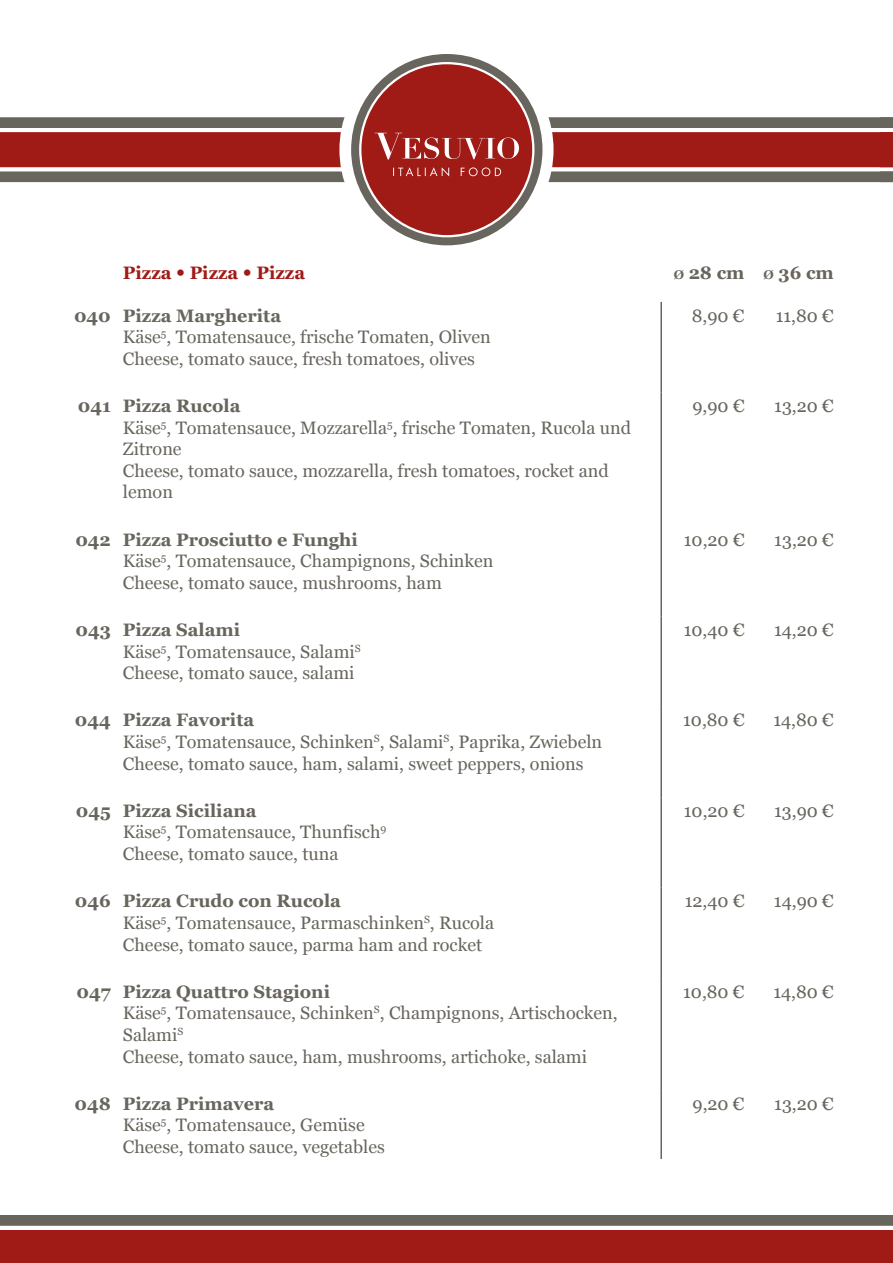
<style>
.page{position:relative;width:893px;height:1263px;background:#fff}
.page>*{position:absolute;margin:0;border:0;box-sizing:border-box;transform-origin:0 0}
.t1{font:18px/21.6px "Vani";color:#68655d}
.t2{font:700 18px "Vani";color:#a01a16}
.t3{font:700 18px "Vani";color:#68655d}
.s1{font-family:"Avenir Next LT Pro";font-weight:400}
.s2{font-size:12.6px}
.s3{font-weight:700}
</style>
<div class="page">
<hr style="left:660px;top:302px;width:2px;height:90px;background:#68655d">
<hr style="left:660px;top:392px;width:2px;height:134px;background:#68655d">
<hr style="left:660px;top:526px;width:2px;height:90px;background:#68655d">
<hr style="left:660px;top:616px;width:2px;height:91px;background:#68655d">
<hr style="left:660px;top:707px;width:2px;height:90px;background:#68655d">
<hr style="left:660px;top:797px;width:2px;height:91px;background:#68655d">
<hr style="left:660px;top:888px;width:2px;height:90px;background:#68655d">
<hr style="left:660px;top:978px;width:2px;height:112px;background:#68655d">
<hr style="left:660px;top:1090px;width:2px;height:69px;background:#68655d">
<svg style="left:0;top:117px;width:345px;height:65px;background:#9a514c"></svg>
<div style="left:340px;top:43px;width:213px;height:213px;background:#fff;border-radius:50%"></div>
<svg style="left:351px;top:54px;width:191px;height:191px;background:#7a7871"></svg>
<div style="left:360px;top:63px;width:173px;height:173px;background:#a01a16;border-radius:50%"></div>
<svg style="left:375px;top:133px;width:144px;height:27px"></svg>
<svg style="left:393px;top:167px;width:108px;height:9px"></svg>
<svg style="left:0;top:1215px;width:893px;height:48px;background:#9b3e3a"></svg>
<svg style="left:548px;top:117px;width:345px;height:65px;background:#9b534f"></svg>
<p class="t2" style="left:123px;top:262px;width:184px">Pizza <span class="s1">•</span> Pizza <span class="s1">•</span> Pizza</p>
<p class="t3" style="left:674px;top:262px;width:162px"><span class="s2">ø</span> 28 cm <span class="s2">ø</span> 36 cm</p>
<p class="t1" style="left:123px;top:304px;width:369px;text-indent:-49px"><span class="s3">040 Pizza Margherita<br></span>Käse<sup>5</sup>, Tomatensauce, frische Tomaten, Oliven<br>Cheese, tomato sauce, fresh tomatoes, olives</p>
<p class="t1" style="left:692px;top:304px;width:54px">8,90 €</p>
<p class="t1" style="left:776px;top:304px;width:60px">11,80 €</p>
<p class="t1" style="left:123px;top:395px;width:510px;text-indent:-45px"><span class="s3">041 Pizza Rucola<br></span>Käse<sup>5</sup>, Tomatensauce, Mozzarella<sup>5</sup>, frische Tomaten, Rucola und<br>Zitrone<br>Cheese, tomato sauce, mozzarella, fresh tomatoes, rocket and lemon</p>
<p class="t1" style="left:692px;top:395px;width:54px">9,90 €</p>
<p class="t1" style="left:774px;top:395px;width:61px">13,20 €</p>
<p class="t1" style="left:123px;top:529px;width:372px;text-indent:-48px"><span class="s3">042 Pizza Prosciutto e Funghi<br></span>Käse<sup>5</sup>, Tomatensauce, Champignons, Schinken<br>Cheese, tomato sauce, mushrooms, ham</p>
<p class="t1" style="left:684px;top:529px;width:62px">10,20 €</p>
<p class="t1" style="left:774px;top:529px;width:61px">13,20 €</p>
<p class="t1" style="left:123px;top:619px;width:239px;text-indent:-48px"><span class="s3">043 Pizza Salami<br></span>Käse<sup>5</sup>, Tomatensauce, Salami<sup>S<br></sup>Cheese, tomato sauce, salami</p>
<p class="t1" style="left:684px;top:619px;width:62px">10,40 €</p>
<p class="t1" style="left:774px;top:619px;width:61px">14,20 €</p>
<p class="t1" style="left:123px;top:709px;width:481px;text-indent:-48px"><span class="s3">044 Pizza Favorita<br></span>Käse<sup>5</sup>, Tomatensauce, Schinken<sup>S</sup>, Salami<sup>S</sup>, Paprika, Zwiebeln<br>Cheese, tomato sauce, ham, salami, sweet peppers, onions</p>
<p class="t1" style="left:683px;top:709px;width:63px">10,80 €</p>
<p class="t1" style="left:773px;top:709px;width:62px">14,80 €</p>
<p class="t1" style="left:123px;top:800px;width:265px;text-indent:-47px"><span class="s3">045 Pizza Siciliana<br></span>Käse<sup>5</sup>, Tomatensauce, Thunfisch<sup>9<br></sup>Cheese, tomato sauce, tuna</p>
<p class="t1" style="left:684px;top:800px;width:62px">10,20 €</p>
<p class="t1" style="left:774px;top:800px;width:61px">13,90 €</p>
<p class="t1" style="left:123px;top:890px;width:373px;text-indent:-48px"><span class="s3">046 Pizza Crudo con Rucola<br></span>Käse<sup>5</sup>, Tomatensauce, Parmaschinken<sup>S</sup>, Rucola<br>Cheese, tomato sauce, parma ham and rocket</p>
<p class="t1" style="left:685px;top:890px;width:61px">12,40 €</p>
<p class="t1" style="left:774px;top:890px;width:61px">14,90 €</p>
<p class="t1" style="left:123px;top:981px;width:496px;text-indent:-46px"><span class="s3">047 Pizza Quattro Stagioni<br></span>Käse<sup>5</sup>, Tomatensauce, Schinken<sup>S</sup>, Champignons, Artischocken, Salami<sup>S<br></sup>Cheese, tomato sauce, ham, mushrooms, artichoke, salami</p>
<p class="t1" style="left:683px;top:981px;width:63px">10,80 €</p>
<p class="t1" style="left:773px;top:981px;width:62px">14,80 €</p>
<p class="t1" style="left:123px;top:1093px;width:263px;text-indent:-48px"><span class="s3">048 Pizza Primavera<br></span>Käse<sup>5</sup>, Tomatensauce, Gemüse<br>Cheese, tomato sauce, vegetables</p>
<p class="t1" style="left:692px;top:1093px;width:54px">9,20 €</p>
<p class="t1" style="left:774px;top:1093px;width:61px">13,20 €</p>
</div>
